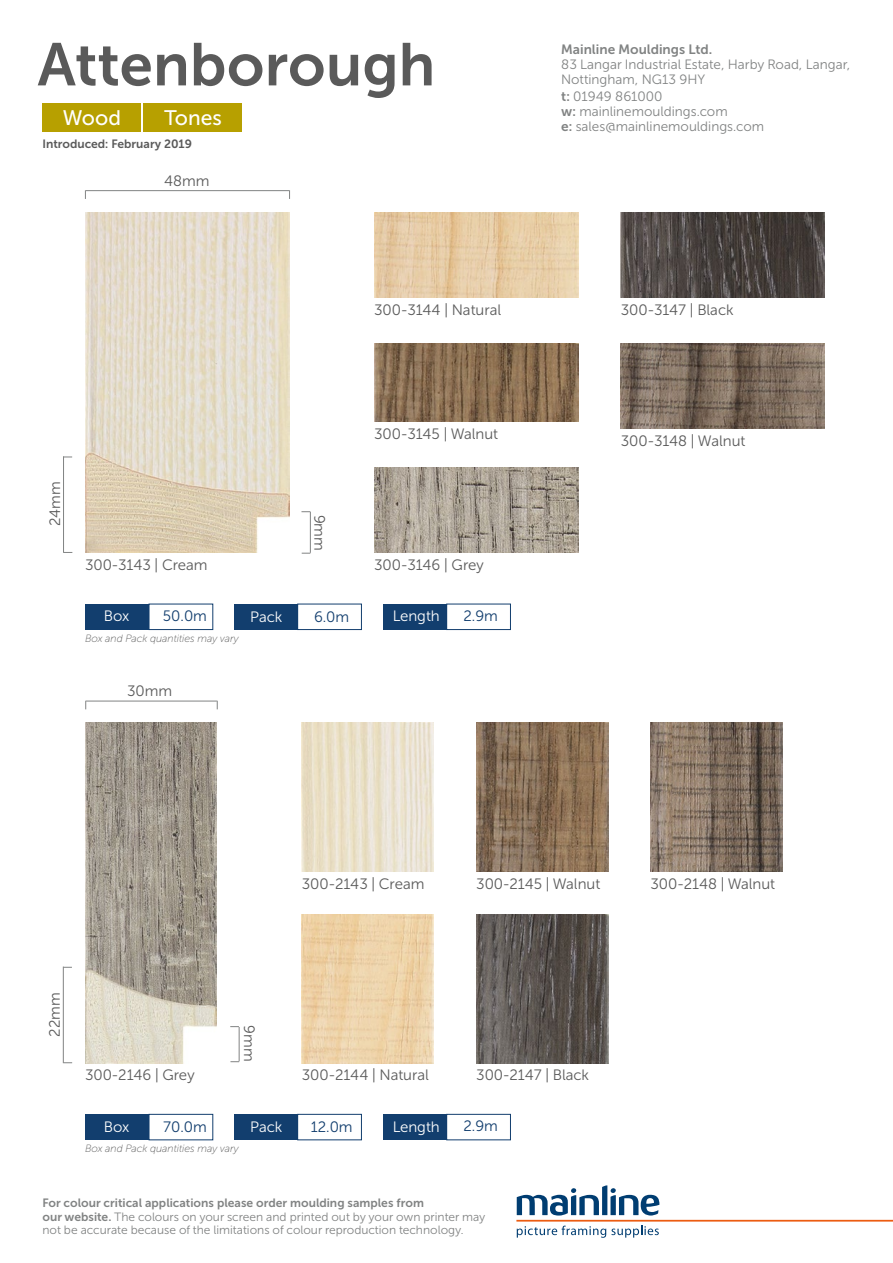
<style>
.page{position:relative;width:893px;height:1263px;background:#fff}
.page>*{position:absolute;margin:0;border:0;box-sizing:border-box;transform-origin:0 0}
.t1{font:60px "Museo Sans Cyrl 700";color:#5a5a5a}
.t2{font:21px "Museo Sans Cyrl 500";color:#fff}
.t3{font:15px "Museo Sans Cyrl 300";color:#5a5a5a}
.t4{font:15px "Museo Sans Cyrl 300";color:#123e6e}
.t5{font:15px "Museo Sans Cyrl 300";color:#fff}
.t6{font:13.5px/15px "Museo Sans Cyrl 300";color:#818383}
.t7{font:13.5px "Museo Sans Cyrl 700";color:#818383}
.t8{font:12px/13.5px "Museo Sans Cyrl 300";color:#818383}
.t9{font:12px "Museo Sans Cyrl 700";color:#818383}
.t10{font:12px "Museo Sans Cyrl 700";color:#5a5a5a}
.t11{font:italic 10.5px "Museo Sans Cyrl 100";color:#5a5a5a}
.s1{font-family:"Museo Sans Cyrl 700"}
</style>
<div class="page">
<svg style="left:517px;top:1225px;width:142px;height:13px"></svg>
<svg style="left:517px;top:1185px;width:142px;height:30px"></svg>
<hr style="left:516px;top:1220px;width:377px;height:1px;background:#ec5c11">
<div style="left:43px;top:103px;width:98px;height:29px;background:#b7a000"></div>
<div style="left:144px;top:103px;width:98px;height:29px;background:#b7a000"></div>
<img style="left:85px;top:213px;width:204px;height:340px">
<img style="left:374px;top:213px;width:204px;height:85px">
<img style="left:374px;top:344px;width:204px;height:78px">
<img style="left:374px;top:468px;width:204px;height:85px">
<img style="left:621px;top:213px;width:204px;height:85px">
<img style="left:621px;top:344px;width:204px;height:85px">
<img style="left:85px;top:723px;width:132px;height:340px">
<img style="left:302px;top:723px;width:132px;height:149px">
<img style="left:302px;top:914px;width:132px;height:149px">
<img style="left:476px;top:723px;width:132px;height:149px">
<img style="left:476px;top:914px;width:132px;height:149px">
<img style="left:651px;top:723px;width:131px;height:149px">
<div style="left:149px;top:604px;width:64px;height:26px;background:#fff;border:1px solid #123e6e"></div>
<div style="left:85px;top:604px;width:64px;height:25px;background:#123e6e"></div>
<div style="left:297px;top:604px;width:65px;height:26px;background:#fff;border:1px solid #123e6e"></div>
<div style="left:234px;top:604px;width:64px;height:25px;background:#123e6e"></div>
<div style="left:446px;top:604px;width:65px;height:26px;background:#fff;border:1px solid #123e6e"></div>
<div style="left:383px;top:604px;width:63px;height:25px;background:#123e6e"></div>
<div style="left:149px;top:1114px;width:64px;height:26px;background:#fff;border:1px solid #123e6e"></div>
<div style="left:85px;top:1114px;width:64px;height:26px;background:#123e6e"></div>
<div style="left:297px;top:1114px;width:65px;height:26px;background:#fff;border:1px solid #123e6e"></div>
<div style="left:234px;top:1114px;width:64px;height:26px;background:#123e6e"></div>
<div style="left:446px;top:1114px;width:65px;height:26px;background:#fff;border:1px solid #123e6e"></div>
<div style="left:383px;top:1114px;width:63px;height:26px;background:#123e6e"></div>
<hr style="left:86px;top:190px;width:203px;height:1px;background:#818383">
<hr style="left:63px;top:456px;width:1px;height:97px;background:#818383">
<hr style="left:310px;top:512px;width:1px;height:41px;background:#818383">
<hr style="left:86px;top:701px;width:131px;height:1px;background:#818383">
<hr style="left:63px;top:966px;width:1px;height:97px;background:#818383">
<hr style="left:239px;top:1027px;width:1px;height:34px;background:#818383">
<h1 class="t1" style="left:37px;top:31px;width:400px">Attenborough</h1>
<h2 class="t2" style="left:63px;top:106px;width:60px">Wood</h2>
<h2 class="t2" style="left:164px;top:106px;width:59px">Tones</h2>
<p class="t10" style="left:43px;top:137px;width:151px">Introduced: February 2019</p>
<p class="t3" style="left:164px;top:173px;width:47px">48mm</p>
<p class="t3" style="left:374px;top:302px;width:128px">300-3144 | Natural</p>
<p class="t3" style="left:47px;top:526px;width:46px;rotate:-90deg">24mm</p>
<p class="t3" style="left:85px;top:557px;width:124px">300-3143 | Cream</p>
<p class="t3" style="left:328px;top:514px;width:38px;rotate:90deg">9mm</p>
<p class="t3" style="left:374px;top:426px;width:125px">300-3145 | Walnut</p>
<p class="t3" style="left:374px;top:557px;width:111px">300-3146 | Grey</p>
<p class="t5" style="left:104px;top:608px;width:27px">Box</p>
<p class="t4" style="left:163px;top:608px;width:46px">50.0m</p>
<p class="t5" style="left:250px;top:608px;width:34px">Pack</p>
<p class="t4" style="left:314px;top:609px;width:37px">6.0m</p>
<p class="t5" style="left:393px;top:608px;width:49px">Length</p>
<p class="t4" style="left:463px;top:608px;width:36px">2.9m</p>
<p class="t11" style="left:85px;top:632px;width:156px">Box and Pack quantities may vary</p>
<p class="t3" style="left:127px;top:682px;width:47px">30mm</p>
<p class="t7" style="left:561px;top:42px;width:152px">Mainline Mouldings Ltd.</p>
<p class="t6" style="left:561px;top:57px;width:291px">83 Langar Industrial Estate, Harby Road, Langar,<br>Nottingham, NG13 9HY</p>
<p class="t6" style="left:561px;top:89px;width:204px"><span class="s1">t:</span> 01949 861000<br><span class="s1">w:</span> mainlinemouldings.com<br><span class="s1">e:</span> sales@mainlinemouldings.com</p>
<p class="t3" style="left:621px;top:302px;width:114px">300-3147 | Black</p>
<p class="t3" style="left:621px;top:433px;width:126px">300-3148 | Walnut</p>
<p class="t3" style="left:302px;top:876px;width:124px">300-2143 | Cream</p>
<p class="t3" style="left:476px;top:876px;width:125px">300-2145 | Walnut</p>
<p class="t3" style="left:47px;top:1036px;width:46px;rotate:-90deg">22mm</p>
<p class="t3" style="left:85px;top:1067px;width:111px">300-2146 | Grey</p>
<p class="t3" style="left:258px;top:1025px;width:38px;rotate:90deg">9mm</p>
<p class="t3" style="left:302px;top:1067px;width:128px">300-2144 | Natural</p>
<p class="t3" style="left:476px;top:1067px;width:114px">300-2147 | Black</p>
<p class="t5" style="left:104px;top:1118px;width:27px">Box</p>
<p class="t4" style="left:163px;top:1118px;width:45px">70.0m</p>
<p class="t5" style="left:250px;top:1119px;width:34px">Pack</p>
<p class="t4" style="left:311px;top:1119px;width:43px">12.0m</p>
<p class="t5" style="left:393px;top:1118px;width:49px">Length</p>
<p class="t4" style="left:463px;top:1118px;width:36px">2.9m</p>
<p class="t11" style="left:85px;top:1142px;width:156px">Box and Pack quantities may vary</p>
<p class="t9" style="left:43px;top:1196px;width:383px">For colour critical applications please order moulding samples from</p>
<p class="t8" style="left:43px;top:1210px;width:445px"><span class="s1">our website.</span> The colours on your screen and printed out by your own printer may not be accurate because of the limitations of colour reproduction technology.</p>
<p class="t3" style="left:651px;top:876px;width:126px">300-2148 | Walnut</p>
</div>
